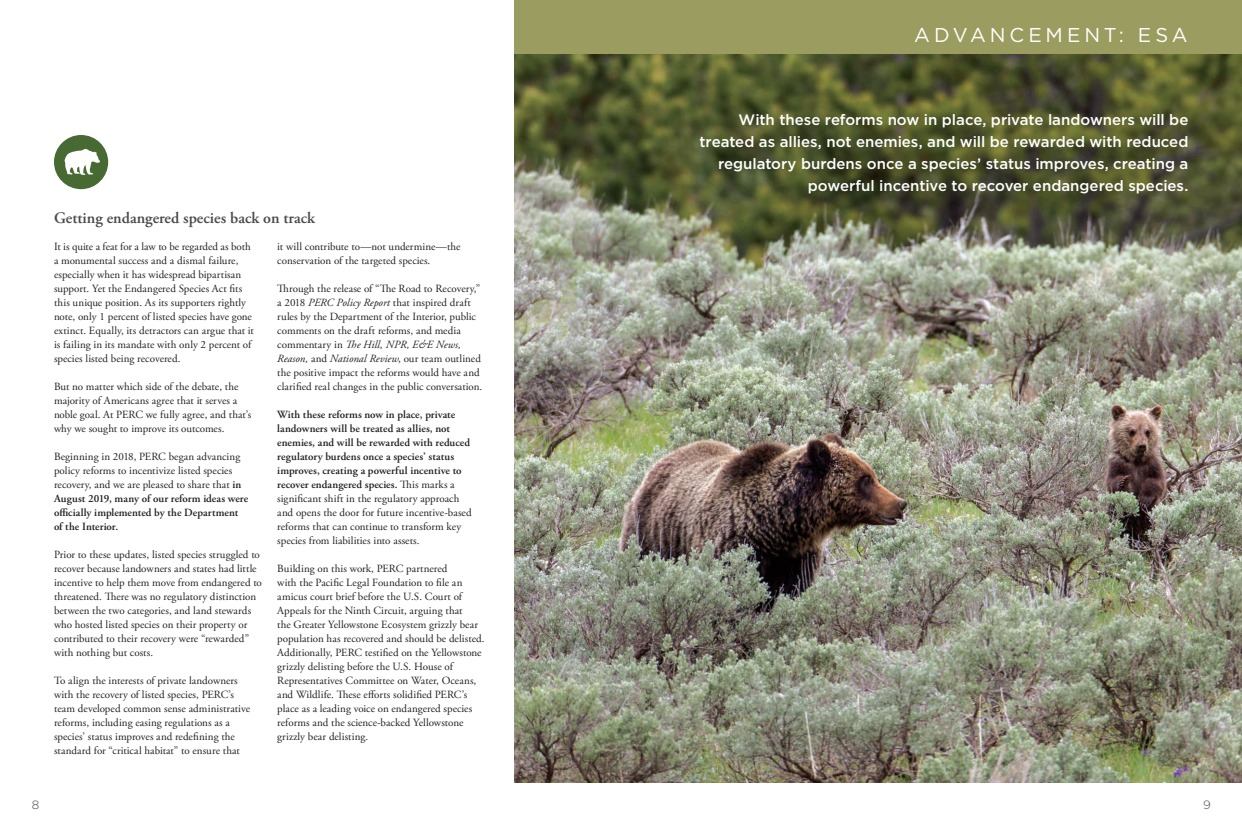
<style>
.page{position:relative;width:1242px;height:837px;background:#fff}
.page>*{position:absolute;margin:0;border:0;box-sizing:border-box;transform-origin:0 0}
.SUBHEADING{font:20px "Gotham";letter-spacing:.195em;color:#fff}
.t1{font:600 16px "Adobe Garamond Pro";color:#4a494e}
.t2{font:500 15px/22px "Gotham";color:#fff;text-align:right}
.BODY_INDENT{font:300 12px "Gotham";color:#4a494e}
.t3{font:11px/14px "Adobe Garamond Pro";letter-spacing:.005em;color:#231f20}
.t4{font:600 11px/14px "Adobe Garamond Pro";letter-spacing:.005em;color:#231f20}
.s1{font-weight:600}
.s2{font-style:italic}
.s3{font-weight:400}
</style>
<div class="page">
<img style="left:514px;top:54px;width:728px;height:729px">
<div style="left:514px;top:0;width:728px;height:54px;background:#9a9d5f"></div>
<div style="left:54px;top:135px;width:54px;height:54px;background:#476a32;border-radius:50%"></div>
<svg style="left:64px;top:148px;width:36px;height:27px"></svg>
<p class="SUBHEADING" style="left:914px;top:22px;width:275px">ADVANCEMENT: ESA</p>
<p class="t1" style="left:54px;top:209px;width:263px">Getting endangered species back on track</p>
<p class="t3" style="left:54px;top:240px;width:201px">It is quite a feat for a law to be regarded as both a monumental success and a dismal failure, especially when it has widespread bipartisan support. Yet the Endangered Species Act fits this unique position. As its supporters rightly note, only 1 percent of listed species have gone extinct. Equally, its detractors can argue that it is failing in its mandate with only 2 percent of species listed being recovered.</p>
<p class="t3" style="left:54px;top:380px;width:199px">But no matter which side of the debate, the majority of Americans agree that it serves a noble goal. At PERC we fully agree, and that’s why we sought to improve its outcomes.</p>
<p class="t3" style="left:54px;top:450px;width:196px">Beginning in 2018, PERC began advancing policy reforms to incentivize listed species recovery, and we are pleased to share that <span class="s1">in August 2019, many of our reform ideas were officially implemented by the Department of the Interior.</span></p>
<p class="t3" style="left:54px;top:548px;width:209px">Prior to these updates, listed species struggled to recover because landowners and states had little incentive to help them move from endangered to threatened. There was no regulatory distinction between the two categories, and land stewards who hosted listed species on their property or contributed to their recovery were “rewarded” with nothing but costs.</p>
<p class="t3" style="left:54px;top:674px;width:198px">To align the interests of private landowners with the recovery of listed species, PERC’s team developed common sense administrative reforms, including easing regulations as a species’ status improves and redefining the standard for “critical habitat” to ensure that</p>
<p class="t3" style="left:277px;top:240px;width:185px">it will contribute to—not undermine—the conservation of the targeted species.</p>
<p class="t3" style="left:277px;top:282px;width:207px">Through the release of “The Road to Recovery,” a 2018 <span class="s2">PERC Policy Report</span> that inspired draft rules by the Department of the Interior, public comments on the draft reforms, and media commentary in <span class="s2">The Hill, NPR, E&amp;E News, Reason,</span> and <span class="s2">National Review</span>, our team outlined the positive impact the reforms would have and clarified real changes in the public conversation.</p>
<p class="t4" style="left:277px;top:407px;width:196px">With these reforms now in place, private landowners will be treated as allies, not enemies, and will be rewarded with reduced regulatory burdens once a species’ status improves, creating a powerful incentive to recover endangered species. <span class="s3">This marks a significant shift in the regulatory approach and opens the door for future incentive-based reforms that can continue to transform key species from liabilities into assets.</span></p>
<p class="t3" style="left:277px;top:562px;width:209px">Building on this work, PERC partnered<br>with the Pacific Legal Foundation to file an amicus court brief before the U.S. Court of Appeals for the Ninth Circuit, arguing that<br>the Greater Yellowstone Ecosystem grizzly bear population has recovered and should be delisted.<br>Additionally, PERC testified on the Yellowstone grizzly delisting before the U.S. House of Representatives Committee on Water, Oceans, and Wildlife. These efforts solidified PERC’s place as a leading voice on endangered species reforms and the science-backed Yellowstone grizzly bear delisting.</p>
<p class="t2" style="left:699px;top:109px;width:490px">With these reforms now in place, private landowners will be treated as allies, not enemies, and will be rewarded with reduced regulatory burdens once a species’ status improves, creating a powerful incentive to recover endangered species.</p>
<p class="BODY_INDENT" style="left:32px;top:797px;width:9px">8</p>
<p class="BODY_INDENT" style="left:1203px;top:797px;width:9px">9</p>
</div>
